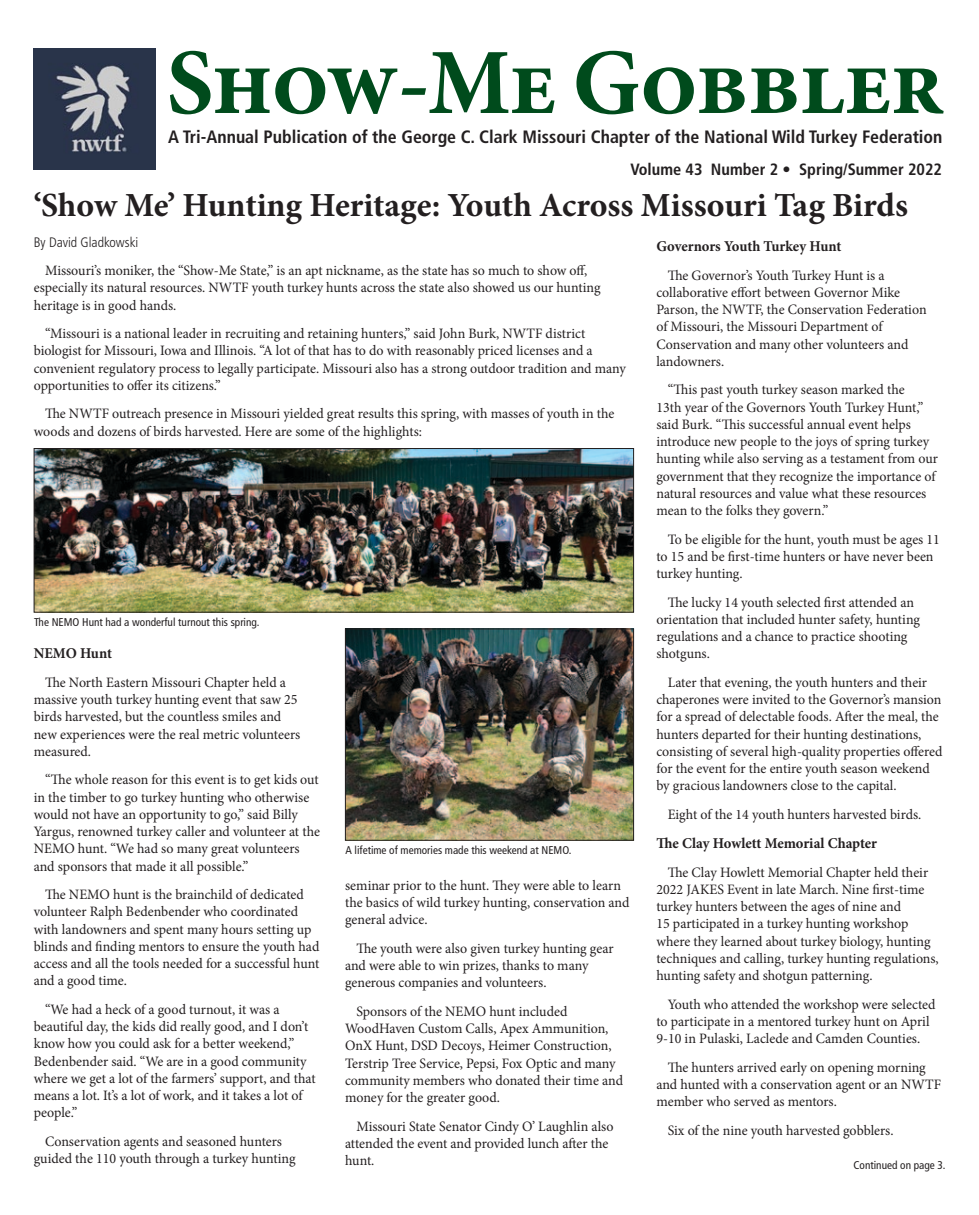
<style>
.page{position:relative;width:979px;height:1215px;background:#fff}
.page>*{position:absolute;margin:0;border:0;box-sizing:border-box;transform-origin:0 0}
.t1{font:700 93.5px "Minion Pro";letter-spacing:-.02em;color:#004b1c}
.t2{font:700 33.75px "Minion Pro";color:#231f20}
.t3{font:700 condensed 17.88px "Frutiger";color:#231f20}
.t4{font:700 condensed 16.38px "Frutiger";color:#231f20}
.t5{font:700 15px "Minion Pro";letter-spacing:-.005em;color:#231f20}
.t6{font:14.38px/17.2px "Minion Pro";letter-spacing:-.005em;color:#231f20}
.t7{font:300 condensed 13.75px "Frutiger";color:#231f20}
.t8{font:condensed 11.25px "Frutiger";color:#231f20}
</style>
<div class="page">
<img style="left:34px;top:48px;width:121px;height:122px">
<img style="left:36px;top:450px;width:596px;height:160px">
<div style="left:34px;top:448px;width:600px;height:164px;border:1px solid #231f20"></div>
<img style="left:347px;top:631px;width:285px;height:208px">
<div style="left:345px;top:629px;width:289px;height:212px;border:1px solid #231f20"></div>
<h1 class="t1" style="left:166px;top:17px;width:780px">Show-Me Gobbler</h1>
<p class="t3" style="left:168px;top:126px;width:775px">A Tri-Annual Publication of the George C. Clark Missouri Chapter of the National Wild Turkey Federation</p>
<p class="t4" style="left:630px;top:160px;width:313px">Volume 43 Number 2 • Spring/Summer 2022</p>
<h2 class="t2" style="left:34px;top:181px;width:875px">‘Show Me’ Hunting Heritage: Youth Across Missouri Tag Birds</h2>
<p class="t7" style="left:34px;top:234px;width:106px">By David Gladkowski</p>
<p class="t6" style="left:34px;top:262px;width:568px;text-indent:11px">Missouri’s moniker, the “Show-Me State,” is an apt nickname, as the state has so much to show off, especially its natural resources. NWTF youth turkey hunts across the state also showed us our hunting heritage is in good hands.</p>
<p class="t6" style="left:34px;top:325px;width:593px;text-indent:11px">“Missouri is a national leader in recruiting and retaining hunters,” said John Burk, NWTF district biologist for Missouri, Iowa and Illinois. “A lot of that has to do with reasonably priced licenses and a convenient regulatory process to legally participate. Missouri also has a strong outdoor tradition and many opportunities to offer its citizens.”</p>
<p class="t6" style="left:34px;top:405px;width:582px;text-indent:11px">The NWTF outreach presence in Missouri yielded great results this spring, with masses of youth in the woods and dozens of birds harvested. Here are some of the highlights:</p>
<p class="t8" style="left:34px;top:615px;width:227px">The NEMO Hunt had a wonderful turnout this spring.</p>
<p class="t5" style="left:34px;top:643px;width:80px">NEMO Hunt</p>
<p class="t6" style="left:34px;top:674px;width:268px;text-indent:11px">The North Eastern Missouri Chapter held a massive youth turkey hunting event that saw 25 birds harvested, but the countless smiles and new experiences were the real metric volunteers measured.</p>
<p class="t6" style="left:34px;top:771px;width:288px;text-indent:11px">“The whole reason for this event is to get kids out in the timber to go turkey hunting who otherwise would not have an opportunity to go,” said Billy Yargus, renowned turkey caller and volunteer at the NEMO hunt. “We had so many great volunteers and sponsors that made it all possible.”</p>
<p class="t6" style="left:34px;top:886px;width:287px;text-indent:11px">The NEMO hunt is the brainchild of dedicated volunteer Ralph Bedenbender who coordinated with landowners and spent many hours setting up blinds and finding mentors to ensure the youth had access and all the tools needed for a successful hunt and a good time.</p>
<p class="t6" style="left:34px;top:1001px;width:283px;text-indent:11px">“We had a heck of a good turnout, it was a beautiful day, the kids did really good, and I don’t know how you could ask for a better weekend,” Bedenbender said. “We are in a good community where we get a lot of the farmers’ support, and that means a lot. It’s a lot of work, and it takes a lot of people.”</p>
<p class="t6" style="left:34px;top:1133px;width:263px;text-align:center">Conservation agents and seasoned hunters guided the 110 youth through a turkey hunting</p>
<p class="t8" style="left:345px;top:843px;width:227px">A lifetime of memories made this weekend at NEMO.</p>
<p class="t6" style="left:345px;top:877px;width:286px">seminar prior to the hunt. They were able to learn the basics of wild turkey hunting, conservation and general advice.</p>
<p class="t6" style="left:345px;top:940px;width:270px;text-indent:11px">The youth were also given turkey hunting gear and were able to win prizes, thanks to many generous companies and volunteers.</p>
<p class="t6" style="left:345px;top:1003px;width:279px;text-indent:11px">Sponsors of the NEMO hunt included WoodHaven Custom Calls, Apex Ammunition, OnX Hunt, DSD Decoys, Heimer Construction, Terstrip Tree Service, Pepsi, Fox Optic and many community members who donated their time and money for the greater good.</p>
<p class="t6" style="left:345px;top:1117px;width:270px;text-indent:11px">Missouri State Senator Cindy O’ Laughlin also attended the event and provided lunch after the hunt.</p>
<p class="t5" style="left:656px;top:236px;width:187px">Governors Youth Turkey Hunt</p>
<p class="t6" style="left:656px;top:267px;width:272px;text-indent:11px">The Governor’s Youth Turkey Hunt is a collaborative effort between Governor Mike Parson, the NWTF, the Conservation Federation of Missouri, the Missouri Department of Conservation and many other volunteers and landowners.</p>
<p class="t6" style="left:656px;top:381px;width:283px;text-indent:11px">“This past youth turkey season marked the<br>13th year of the Governors Youth Turkey Hunt,” said Burk. “This successful annual event helps introduce new people to the joys of spring turkey hunting while also serving as a testament from our government that they recognize the importance of natural resources and value what these resources mean to the folks they govern.”</p>
<p class="t6" style="left:656px;top:531px;width:285px;text-indent:11px">To be eligible for the hunt, youth must be ages 11 to 15 and be first-time hunters or have never been turkey hunting.</p>
<p class="t6" style="left:656px;top:594px;width:265px;text-indent:11px">The lucky 14 youth selected first attended an orientation that included hunter safety, hunting regulations and a chance to practice shooting shotguns.</p>
<p class="t6" style="left:656px;top:674px;width:288px;text-indent:11px">Later that evening, the youth hunters and their chaperones were invited to the Governor’s mansion for a spread of delectable foods. After the meal, the hunters departed for their hunting destinations, consisting of several high-quality properties offered for the event for the entire youth season weekend by gracious landowners close to the capital.</p>
<p class="t6" style="left:668px;top:806px;width:255px">Eight of the 14 youth hunters harvested birds.</p>
<p class="t5" style="left:656px;top:833px;width:222px">The Clay Howlett Memorial Chapter</p>
<p class="t6" style="left:656px;top:864px;width:284px;text-indent:11px">The Clay Howlett Memorial Chapter held their 2022 JAKES Event in late March. Nine first-time turkey hunters between the ages of nine and<br>15 participated in a turkey hunting workshop where they learned about turkey biology, hunting techniques and calling, turkey hunting regulations, hunting safety and shotgun patterning.</p>
<p class="t6" style="left:656px;top:996px;width:281px;text-indent:11px">Youth who attended the workshop were selected to participate in a mentored turkey hunt on April<br>9-10 in Pulaski, Laclede and Camden Counties.</p>
<p class="t6" style="left:656px;top:1059px;width:286px;text-indent:11px">The hunters arrived early on opening morning and hunted with a conservation agent or an NWTF member who served as mentors.</p>
<p class="t6" style="left:668px;top:1122px;width:227px">Six of the nine youth harvested gobblers.</p>
<p class="t8" style="left:853px;top:1158px;width:94px">Continued on page 3.</p>
</div>
